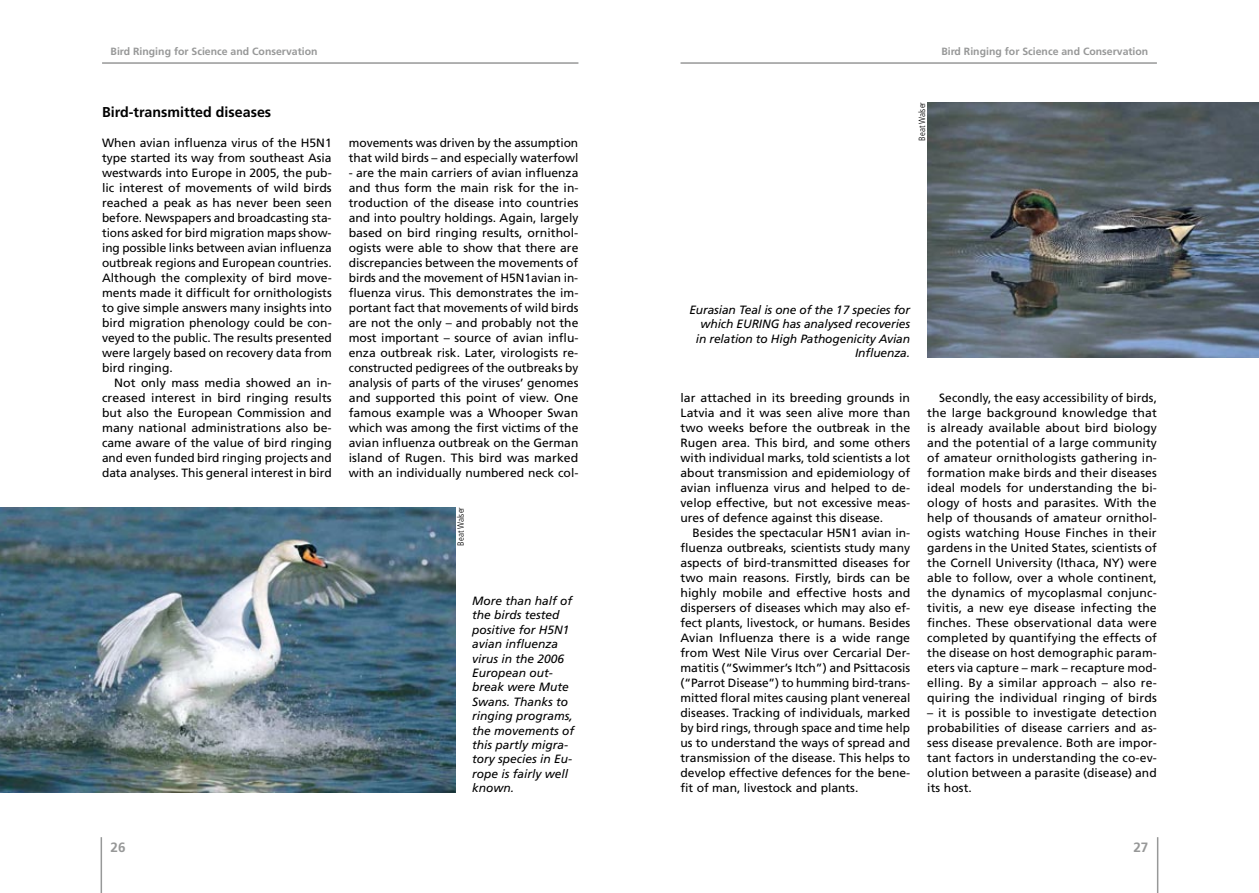
<style>
.page{position:relative;width:1259px;height:893px;background:#fff}
.page>*{position:absolute;margin:0;border:0;box-sizing:border-box;transform-origin:0 0}
.t1{font:700 14.25px "Frutiger";color:#000}
.t2{font:700 13.5px "Frutiger";color:#979898}
.t3{font:12px/15px "Frutiger";color:#000;text-align:justify}
.t4{font:italic 12px/14.4px "Frutiger";color:#000;text-align:right}
.t5{font:700 10.5px "Frutiger";color:#979898}
.t6{font:300 condensed 9px "Frutiger";color:#000}
</style>
<div class="page">
<img style="left:0;top:507px;width:455px;height:285px">
<img style="left:927px;top:102px;width:332px;height:255px">
<hr style="left:101px;top:837px;width:1px;height:56px;background:#979898">
<hr style="left:102px;top:62px;width:476px;height:2px;background:#979898">
<hr style="left:1157px;top:837px;width:1px;height:56px;background:#979898">
<hr style="left:680px;top:62px;width:477px;height:2px;background:#979898">
<p class="t5" style="left:111px;top:45px;width:208px">Bird Ringing for Science and Conservation</p>
<p class="t5" style="left:941px;top:45px;width:208px">Bird Ringing for Science and Conservation</p>
<p class="t1" style="left:102px;top:104px;width:171px">Bird-transmitted diseases</p>
<p class="t3" style="left:102px;top:135px;width:231px">When avian influenza virus of the H5N1 type started its way from southeast Asia westwards into Europe in 2005, the pub&shy;lic interest of movements of wild birds reached a peak as has never been seen before. Newspapers and broadcasting sta&shy;tions asked for bird migration maps show&shy;ing possible links between avian influenza outbreak regions and European countries.<br>Although the complexity of bird move&shy;ments made it difficult for ornithologists to give simple answers many insights into bird migration phenology could be con&shy;veyed to the public. The results presented were largely based on recovery data from bird ringing.</p>
<p class="t3" style="left:102px;top:375px;width:231px;text-indent:12px">Not only mass media showed an in&shy;creased interest in bird ringing results but also the European Commission and many national administrations also be&shy;came aware of the value of bird ringing and even funded bird ringing projects and data analyses. This general interest in bird</p>
<p class="t3" style="left:349px;top:135px;width:231px">movements was driven by the assumption that wild birds – and especially waterfowl</p>
<p class="t3" style="left:349px;top:165px;width:231px">- are the main carriers of avian influenza and thus form the main risk for the in&shy;troduction of the disease into countries and into poultry holdings. Again, largely based on bird ringing results, ornithol&shy;ogists were able to show that there are discrepancies between the movements of birds and the movement of H5N1avian in&shy;fluenza virus. This demonstrates the im&shy;portant fact that movements of wild birds are not the only – and probably not the most important – source of avian influ&shy;enza outbreak risk. Later, virologists re&shy;constructed pedigrees of the outbreaks by analysis of parts of the viruses’ genomes and supported this point of view. One famous example was a Whooper Swan which was among the first victims of the avian influenza outbreak on the German island of Rugen. This bird was marked with an individually numbered neck col-</p>
<p class="t6" style="left:456px;top:546px;width:40px;rotate:-90deg">Beat Walser</p>
<p class="t4" style="left:472px;top:593px;width:104px;text-align:left">More than half of the birds tested positive for H5N1 avian influenza virus in the 2006<br>European out&shy;break were Mute<br>Swans. Thanks to ringing programs, the movements of this partly migra&shy;tory species in Eu&shy;rope is fairly well known.</p>
<p class="t6" style="left:917px;top:141px;width:40px;rotate:-90deg">Beat Walser</p>
<p class="t4" style="left:689px;top:302px;width:222px">Eurasian Teal is one of the 17 species for which EURING has analysed recoveries in relation to High Pathogenicity Avian<br>Influenza.</p>
<p class="t3" style="left:680px;top:390px;width:231px">lar attached in its breeding grounds in Latvia and it was seen alive more than two weeks before the outbreak in the Rugen area. This bird, and some others with individual marks, told scientists a lot about transmission and epidemiology of avian influenza virus and helped to de&shy;velop effective, but not excessive meas&shy;ures of defence against this disease.</p>
<p class="t3" style="left:680px;top:525px;width:231px;text-indent:12px">Besides the spectacular H5N1 avian in&shy;fluenza outbreaks, scientists study many aspects of bird-transmitted diseases for two main reasons. Firstly, birds can be highly mobile and effective hosts and dispersers of diseases which may also ef&shy;fect plants, livestock, or humans. Besides Avian Influenza there is a wide range from West Nile Virus over Cercarial Der&shy;matitis (“Swimmer’s Itch”) and Psittacosis (“Parrot Disease”) to humming bird-trans&shy;mitted floral mites causing plant venereal diseases. Tracking of individuals, marked by bird rings, through space and time help us to understand the ways of spread and transmission of the disease. This helps to develop effective defences for the bene&shy;fit of man, livestock and plants.</p>
<p class="t3" style="left:927px;top:390px;width:231px;text-indent:12px">Secondly, the easy accessibility of birds, the large background knowledge that is already available about bird biology and the potential of a large community of amateur ornithologists gathering in&shy;formation make birds and their diseases ideal models for understanding the bi&shy;ology of hosts and parasites. With the help of thousands of amateur ornithol&shy;ogists watching House Finches in their gardens in the United States, scientists of the Cornell University (Ithaca, NY) were able to follow, over a whole continent, the dynamics of mycoplasmal conjunc&shy;tivitis, a new eye disease infecting the finches. These observational data were completed by quantifying the effects of the disease on host demographic param&shy;eters via capture – mark – recapture mod&shy;elling. By a similar approach – also re&shy;quiring the individual ringing of birds</p>
<p class="t3" style="left:927px;top:705px;width:231px">– it is possible to investigate detection probabilities of disease carriers and as&shy;sess disease prevalence. Both are impor&shy;tant factors in understanding the co-ev&shy;olution between a parasite (disease) and its host.</p>
<p class="t2" style="left:111px;top:839px;width:17px">26</p>
<p class="t2" style="left:1133px;top:839px;width:17px">27</p>
</div>
